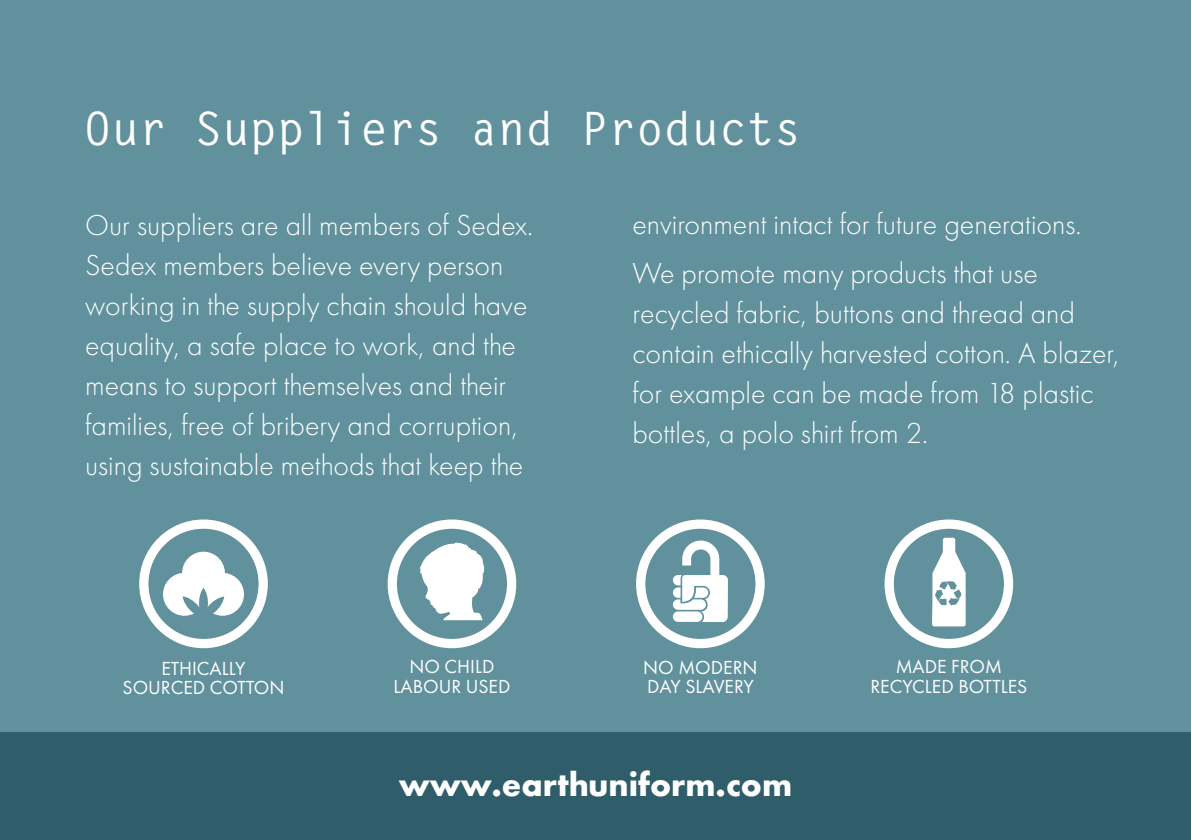
<style>
.page{position:relative;width:1191px;height:840px;background:#fff}
.page>*{position:absolute;margin:0;border:0;box-sizing:border-box;transform-origin:0 0}
.t1{font:700 46px "Letter Gothic Std";color:#fff}
.t2{font:700 34.6px "Futura PT";color:#fff}
.t3{font:300 30px/40px "Futura PT";color:#fff}
.t4{font:19.6px/19.6px "Futura PT";color:#fff;text-align:center}
</style>
<div class="page">
<div style="left:0;top:0;width:1191px;height:839px;background:#60919d"></div>
<div style="left:0;top:732px;width:1191px;height:107px;background:#305d6a"></div>
<div style="left:139px;top:519px;width:129px;height:128px;border:9px solid #fff;border-radius:50%"></div>
<svg style="left:163px;top:551px;width:81px;height:64px"></svg>
<div style="left:636px;top:519px;width:128px;height:128px;border:9px solid #fff;border-radius:50%"></div>
<svg style="left:673px;top:540px;width:55px;height:81px"></svg>
<div style="left:884px;top:519px;width:129px;height:128px;border:9px solid #fff;border-radius:50%"></div>
<svg style="left:932px;top:537px;width:33px;height:89px"></svg>
<div style="left:388px;top:519px;width:128px;height:128px;border:9px solid #fff;border-radius:50%"></div>
<svg style="left:419px;top:542px;width:65px;height:78px"></svg>
<h1 class="t1" style="left:84px;top:100px;width:719px">Our Suppliers and Products</h1>
<p class="t3" style="left:85px;top:205px;width:450px">Our suppliers are all members of Sedex.<br>Sedex members believe every person working in the supply chain should have equality, a safe place to work, and the means to support themselves and their families, free of bribery and corruption, using sustainable methods that keep the</p>
<p class="t3" style="left:632px;top:200px;width:450px;line-height:48px">environment intact for future generations.<br>We promote many products that use</p>
<p class="t3" style="left:632px;top:293px;width:489px">recycled fabric, buttons and thread and contain ethically harvested cotton. A blazer, for example can be made from 18 plastic bottles, a polo shirt from 2.</p>
<p class="t4" style="left:123px;top:657px;width:163px">ETHICALLY<br>SOURCED COTTON</p>
<p class="t4" style="left:643px;top:657px;width:116px;text-align:left">NO MODERN<br>DAY SLAVERY</p>
<p class="t4" style="left:870px;top:656px;width:158px">MADE FROM<br>RECYCLED BOTTLES</p>
<p class="t4" style="left:393px;top:656px;width:118px">NO CHILD<br>LABOUR USED</p>
<p class="t2" style="left:399px;top:761px;width:395px">www.earthuniform.com</p>
</div>
